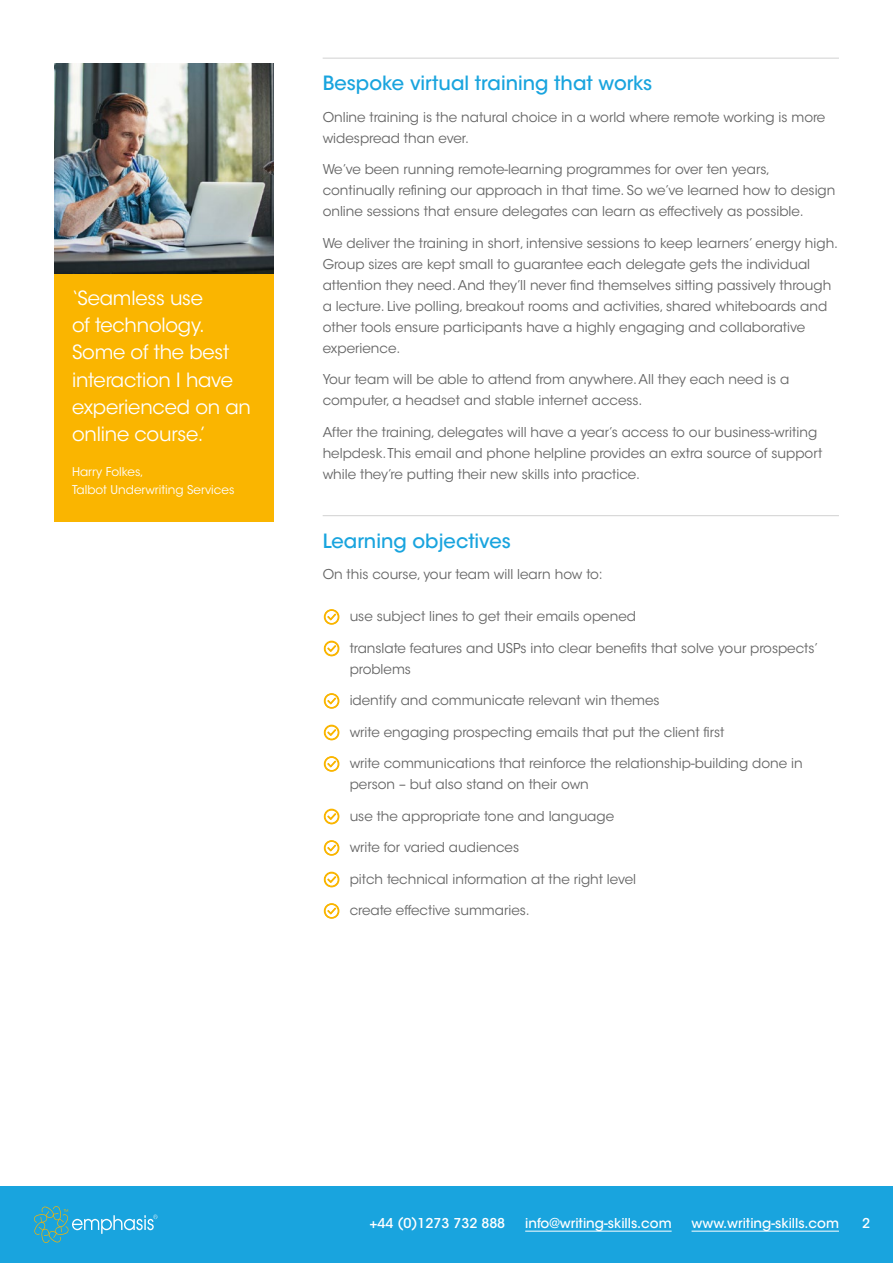
<style>
.page{position:relative;width:893px;height:1263px;background:#fff}
.page>*{position:absolute;margin:0;border:0;box-sizing:border-box;transform-origin:0 0}
.t1{font:19.5px/27px "ITC Avant Garde Std";letter-spacing:-.01em;color:#fff}
.t2{font:500 19.5px "ITC Avant Garde Std";color:#19a4de}
.t3{font:13.5px/21px "ITC Avant Garde Std";color:#666}
.t4{font:500 13.5px "ITC Avant Garde Std";color:#fff}
.t5{font:12px/18px "ITC Avant Garde Std";color:#fff}
</style>
<div class="page">
<hr style="left:323px;top:58px;width:516px;height:1px;background:#d1d1d1">
<hr style="left:323px;top:515px;width:516px;height:1px;background:#d1d1d1">
<div style="left:54px;top:273px;width:219px;height:248px;background:#fab500"></div>
<img style="left:54px;top:63px;width:219px;height:210px">
<div style="left:0;top:1187px;width:893px;height:76px;background:#19a4de"></div>
<svg style="left:34px;top:1206px;width:123px;height:37px"></svg>
<hr style="left:525px;top:1231px;width:147px;height:1px;background:#fff">
<hr style="left:691px;top:1231px;width:148px;height:1px;background:#fff">
<h1 class="t1" style="left:72px;top:285px;width:181px">‘Seamless use<br>of technology.<br>Some of the best interaction I have experienced on an online course.’</h1>
<p class="t5" style="left:72px;top:463px;width:164px">Harry Folkes,<br>Talbot Underwriting Services</p>
<h1 class="t2" style="left:323px;top:71px;width:331px">Bespoke virtual training that works</h1>
<p class="t3" style="left:323px;top:106px;width:504px">Online training is the natural choice in a world where remote working is more widespread than ever.</p>
<p class="t3" style="left:323px;top:159px;width:514px">We’ve been running remote-learning programmes for over ten years, continually refining our approach in that time. So we’ve learned how to design online sessions that ensure delegates can learn as effectively as possible.</p>
<p class="t3" style="left:323px;top:232px;width:517px">We deliver the training in short, intensive sessions to keep learners’ energy high.<br>Group sizes are kept small to guarantee each delegate gets the individual attention they need. And they’ll never find themselves sitting passively through a lecture. Live polling, breakout rooms and activities, shared whiteboards and other tools ensure participants have a highly engaging and collaborative experience.</p>
<p class="t3" style="left:323px;top:369px;width:468px">Your team will be able to attend from anywhere. All they each need is a computer, a headset and stable internet access.</p>
<p class="t3" style="left:323px;top:421px;width:501px">After the training, delegates will have a year’s access to our business-writing helpdesk. This email and phone helpline provides an extra source of support while they’re putting their new skills into practice.</p>
<h1 class="t2" style="left:323px;top:528px;width:190px">Learning objectives</h1>
<p class="t3" style="left:323px;top:564px;width:282px">On this course, your team will learn how to:</p>
<p class="t3" style="left:350px;top:606px;width:288px">use subject lines to get their emails opened</p>
<p class="t3" style="left:350px;top:637px;width:470px">translate features and USPs into clear benefits that solve your prospects’ problems</p>
<p class="t3" style="left:350px;top:690px;width:311px">identify and communicate relevant win themes</p>
<p class="t3" style="left:350px;top:721px;width:376px">write engaging prospecting emails that put the client first</p>
<p class="t3" style="left:350px;top:753px;width:455px">write communications that reinforce the relationship-building done in person – but also stand on their own</p>
<p class="t3" style="left:350px;top:805px;width:266px">use the appropriate tone and language</p>
<p class="t3" style="left:350px;top:837px;width:171px">write for varied audiences</p>
<p class="t3" style="left:350px;top:868px;width:288px">pitch technical information at the right level</p>
<p class="t3" style="left:350px;top:900px;width:181px">create effective summaries.</p>
<p class="t4" style="left:369px;top:1215px;width:137px">+44 (0)1273 732 888</p>
<p class="t4" style="left:525px;top:1215px;width:148px">info@writing-skills.com</p>
<p class="t4" style="left:691px;top:1215px;width:149px">www.writing-skills.com</p>
<p class="t4" style="left:862px;top:1215px;width:9px">2</p>
</div>
